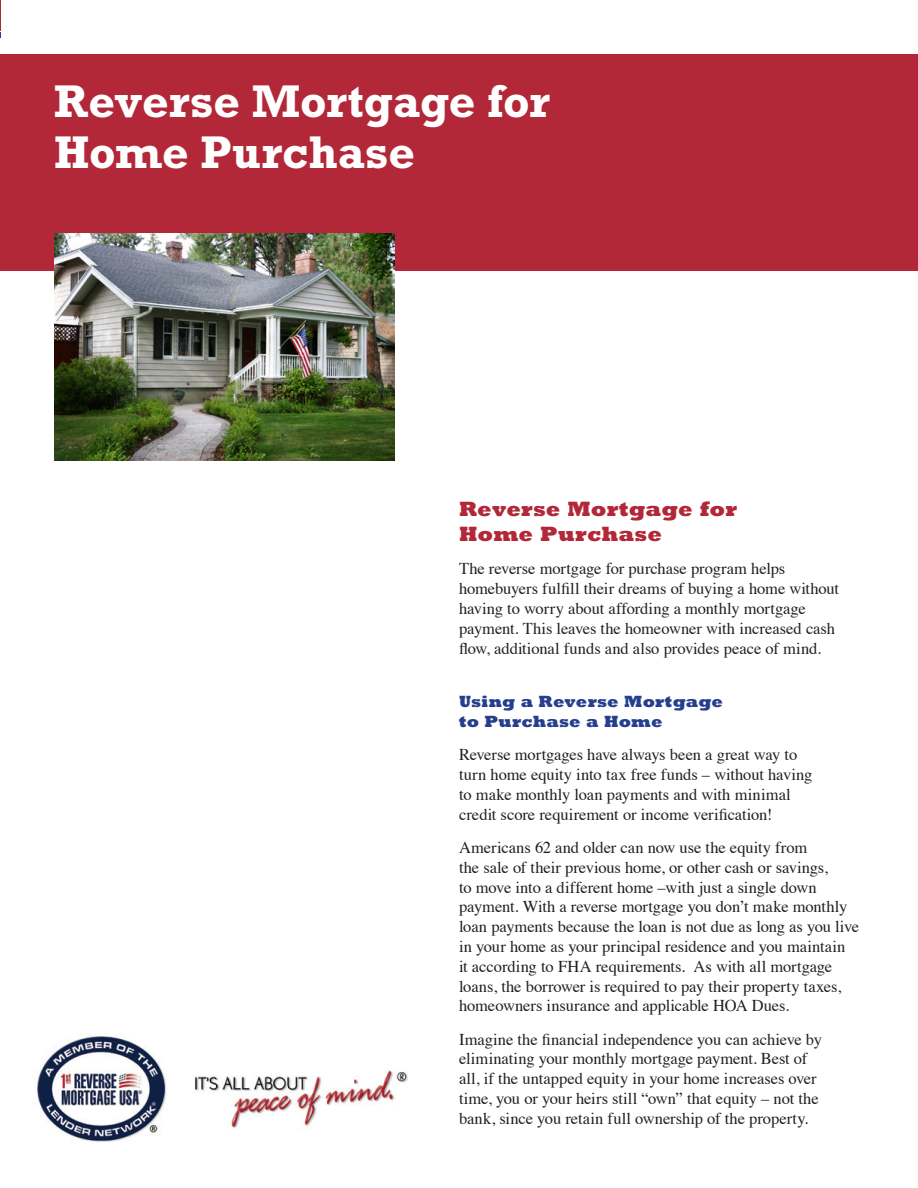
<style>
.page{position:relative;width:918px;height:1188px;background:#fff}
.page>*{position:absolute;margin:0;border:0;box-sizing:border-box;transform-origin:0 0}
.Headline{font:700 46.5px/51px "Rockwell";color:#fff}
.Interior_Copy_Head{font:800 21px/25.2px "Rockwell";letter-spacing:.01em;color:#b32839}
.MainCopy{font:16.5px/19.8px "Times";letter-spacing:-.005em;color:#231f20}
.Interior_Copy_Head_s{font:800 16.5px/19.8px "Rockwell";letter-spacing:.01em;color:#253f8e}
</style>
<div class="page">
<hr style="left:0;top:0;width:1px;height:31px;background:#b32839">
<div style="left:1px;top:54px;width:917px;height:217px;background:#b32839"></div>
<img style="left:37px;top:1036px;width:130px;height:106px">
<img style="left:195px;top:1070px;width:213px;height:59px">
<img style="left:54px;top:233px;width:341px;height:227px">
<p class="Headline" style="left:54px;top:76px;width:498px">Reverse Mortgage for<br>Home Purchase</p>
<p class="Interior_Copy_Head" style="left:459px;top:496px;width:279px">Reverse Mortgage for<br>Home Purchase</p>
<p class="MainCopy" style="left:459px;top:558px;width:382px">The reverse mortgage for purchase program helps homebuyers fulfill their dreams of buying a home without having to worry about affording a monthly mortgage payment. This leaves the homeowner with increased cash flow, additional funds and also provides peace of mind.</p>
<p class="Interior_Copy_Head_s" style="left:459px;top:691px;width:266px">Using a Reverse Mortgage to Purchase a Home</p>
<p class="MainCopy" style="left:459px;top:743px;width:355px">Reverse mortgages have always been a great way to turn home equity into tax free funds – without having to make monthly loan payments and with minimal credit score requirement or income verification!</p>
<p class="MainCopy" style="left:459px;top:836px;width:402px">Americans 62 and older can now use the equity from<br>the sale of their previous home, or other cash or savings,<br>to move into a different home –with just a single down payment. With a reverse mortgage you don’t make monthly loan payments because the loan is not due as long as you live in your home as your principal residence and you maintain<br>it according to FHA requirements. As with all mortgage loans, the borrower is required to pay their property taxes, homeowners insurance and applicable HOA Dues.</p>
<p class="MainCopy" style="left:459px;top:1028px;width:365px">Imagine the financial independence you can achieve by eliminating your monthly mortgage payment. Best of all, if the untapped equity in your home increases over time, you or your heirs still “own” that equity – not the bank, since you retain full ownership of the property.</p>
</div>
